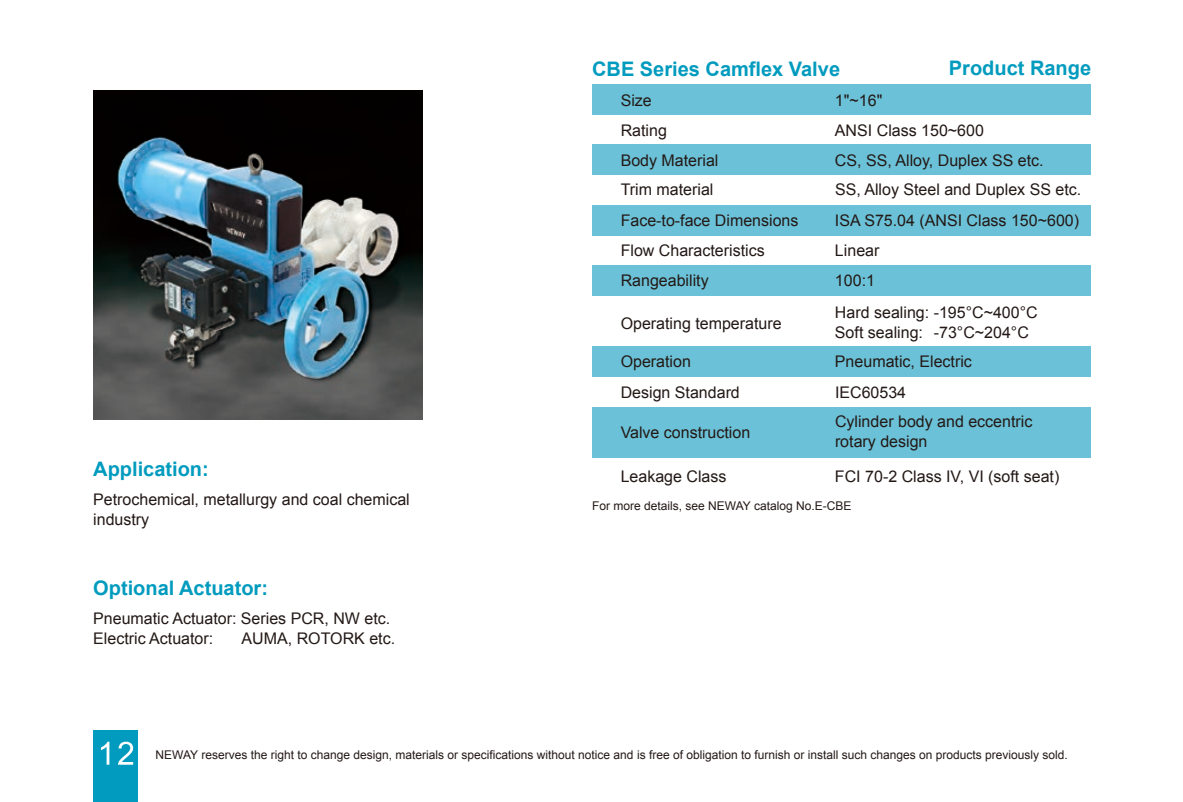
<style>
.page{position:relative;width:1183px;height:802px;background:#fff}
.page>*{position:absolute;margin:0;border:0;box-sizing:border-box;transform-origin:0 0}
.t1{font:700 20px "Arial";color:#009bbe}
.t2{font:16px/30px "Arial";color:#231916}
.t3{font:12px "Arial";color:#231916}
</style>
<div class="page">
<div style="left:93px;top:729px;width:44px;height:72px;background:#009bbe"></div>
<svg style="left:101px;top:741px;width:32px;height:23px"></svg>
<div style="left:592px;top:84px;width:499px;height:30px;background:#6bc1d7"></div>
<div style="left:592px;top:145px;width:499px;height:30px;background:#6bc1d7"></div>
<div style="left:592px;top:346px;width:499px;height:30px;background:#6bc1d7"></div>
<div style="left:592px;top:407px;width:499px;height:50px;background:#6bc1d7"></div>
<div style="left:592px;top:205px;width:499px;height:30px;background:#6bc1d7"></div>
<div style="left:592px;top:265px;width:499px;height:30px;background:#6bc1d7"></div>
<img style="left:94px;top:90px;width:328px;height:329px">
<p class="t1" style="left:592px;top:58px;width:249px">CBE Series Camflex Valve</p>
<p class="t1" style="left:949px;top:57px;width:144px">Product Range</p>
<p class="t2" style="left:621px;top:85px;width:99px">Size<br>Rating<br>Body Material</p>
<p class="t2" style="left:835px;top:85px;width:210px">1"~16"<br>ANSI Class 150~600<br>CS, SS, Alloy, Duplex SS etc.</p>
<p class="t2" style="left:621px;top:174px;width:94px">Trim material</p>
<p class="t2" style="left:835px;top:174px;width:248px">SS, Alloy Steel and Duplex SS etc.</p>
<p class="t2" style="left:621px;top:205px;width:179px">Face-to-face Dimensions<br>Flow Characteristics<br>Rangeability</p>
<p class="t2" style="left:621px;top:308px;width:162px">Operating temperature</p>
<p class="t2" style="left:621px;top:346px;width:72px">Operation</p>
<p class="t2" style="left:835px;top:205px;width:246px">ISA S75.04 (ANSI Class 150~600)<br>Linear<br>100:1</p>
<p class="t2" style="left:835px;top:302px;width:204px;line-height:20px">Hard sealing: -195°C~400°C<br>Soft sealing: -73°C~204°C</p>
<p class="t2" style="left:835px;top:346px;width:138px">Pneumatic, Electric</p>
<p class="t1" style="left:93px;top:457px;width:117px">Application:</p>
<p class="t2" style="left:93px;top:489px;width:318px;line-height:20px">Petrochemical, metallurgy and coal chemical industry</p>
<p class="t1" style="left:93px;top:576px;width:176px">Optional Actuator:</p>
<p class="t2" style="left:93px;top:608px;width:298px;line-height:20px">Pneumatic Actuator: Series PCR, NW etc.<br>Electric Actuator:</p>
<p class="t2" style="left:242px;top:623px;width:155px">AUMA, ROTORK etc.</p>
<p class="t2" style="left:621px;top:377px;width:121px">Design Standard</p>
<p class="t2" style="left:835px;top:377px;width:73px">IEC60534</p>
<p class="t2" style="left:621px;top:417px;width:131px">Valve construction</p>
<p class="t2" style="left:835px;top:411px;width:199px;line-height:20px">Cylinder body and eccentric rotary design</p>
<p class="t2" style="left:621px;top:461px;width:107px">Leakage Class</p>
<p class="t2" style="left:835px;top:461px;width:226px">FCI 70-2 Class IV, VI (soft seat)</p>
<p class="t3" style="left:592px;top:499px;width:261px">For more details, see NEWAY catalog No.E-CBE</p>
<p class="t3" style="left:156px;top:747px;width:914px">NEWAY reserves the right to change design, materials or specifications without notice and is free of obligation to furnish or install such changes on products previously sold.</p>
</div>
